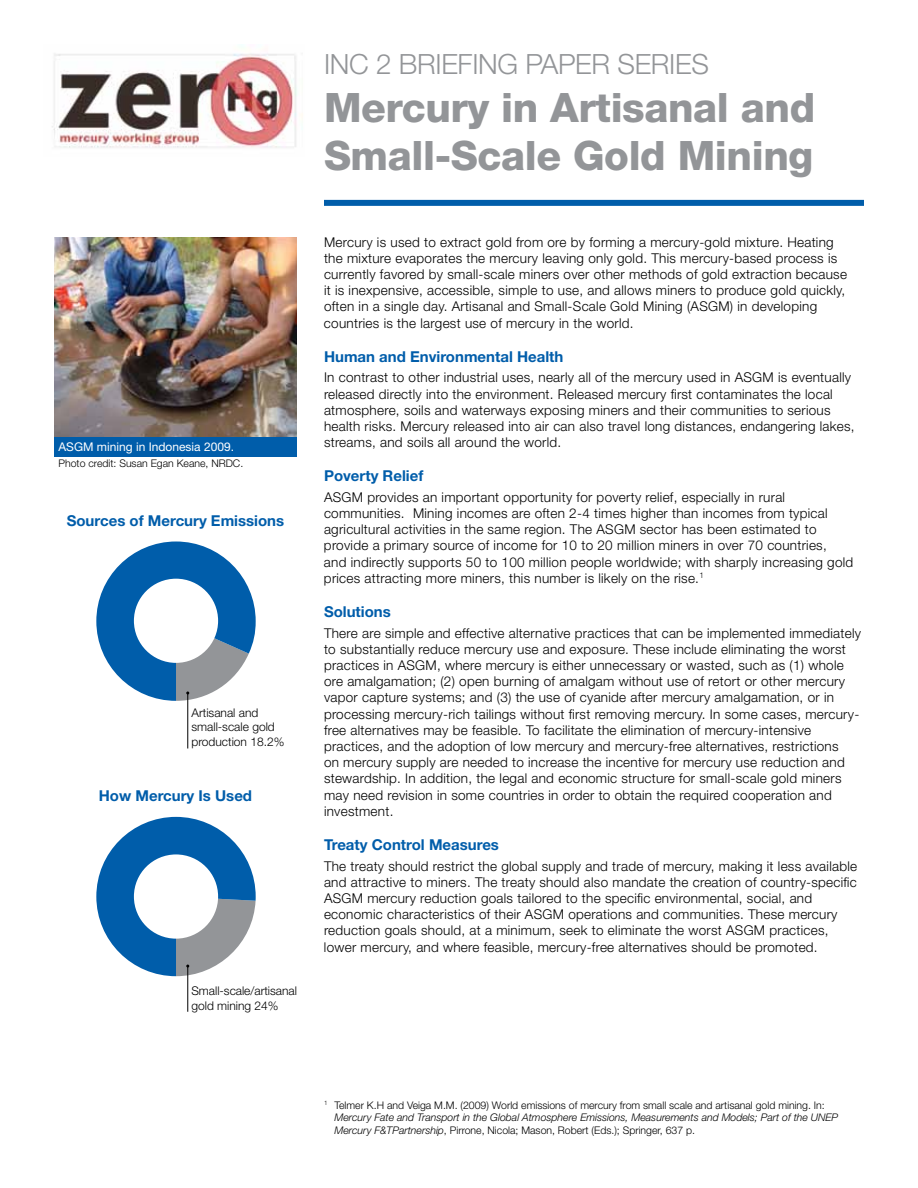
<style>
.page{position:relative;width:918px;height:1188px;background:#fff}
.page>*{position:absolute;margin:0;border:0;box-sizing:border-box;transform-origin:0 0}
.t1{font:800 40.65px/48.2px "Helvetica Neue LT Std";letter-spacing:-.01em;color:#939598}
.t2{font:300 27.9px "Helvetica Neue LT Std";letter-spacing:-.01em;color:#939598}
.t3{font:700 15px "Helvetica Neue LT Std";color:#005daa}
.t4{font:300 13.5px/16.2px "Helvetica Neue LT Std";letter-spacing:.02em;color:#000}
.t5{font:300 12px/14.4px "Helvetica Neue";color:#000}
.t6{font:12px "Helvetica Neue";color:#fff}
.t7{font:300 10.5px/12.6px "Helvetica Neue";color:#000}
.s1{font-style:italic}
</style>
<div class="page">
<div style="left:54px;top:257px;width:243px;height:200px;background:#005daa"></div>
<div style="left:324px;top:200px;width:540px;height:6px;background:#005daa"></div>
<img style="left:52px;top:44px;width:251px;height:104px">
<img style="left:54px;top:237px;width:243px;height:199px">
<div style="left:96px;top:817px;width:160px;height:159px;background:#005daa;border-radius:79px"></div>
<div style="left:134px;top:854px;width:84px;height:85px;background:#fff;border-radius:50%"></div>
<hr style="left:187px;top:693px;width:1px;height:55px;background:#000">
<svg style="left:96px;top:542px;width:160px;height:159px"></svg>
<hr style="left:187px;top:966px;width:1px;height:46px;background:#000">
<svg style="left:176px;top:897px;width:80px;height:79px"></svg>
<p class="t6" style="left:58px;top:439px;width:177px">ASGM mining in Indonesia 2009.</p>
<p class="t7" style="left:58px;top:457px;width:186px">Photo credit: Susan Egan Keane, NRDC.</p>
<p class="t3" style="left:67px;top:511px;width:219px">Sources of Mercury Emissions</p>
<p class="t5" style="left:191px;top:705px;width:94px">Artisanal and small-scale gold production 18.2%</p>
<p class="t3" style="left:99px;top:787px;width:155px">How Mercury Is Used</p>
<p class="t5" style="left:191px;top:984px;width:107px">Small-scale/artisanal gold mining 24%</p>
<h2 class="t2" style="left:324px;top:47px;width:382px">INC 2 Briefing Paper Series</h2>
<h1 class="t1" style="left:324px;top:83px;width:493px">Mercury in Artisanal and<br>Small-Scale Gold Mining</h1>
<p class="t4" style="left:324px;top:233px;width:525px">Mercury is used to extract gold from ore by forming a mercury-gold mixture. Heating the mixture evaporates the mercury leaving only gold. This mercury-based process is currently favored by small-scale miners over other methods of gold extraction because it is inexpensive, accessible, simple to use, and allows miners to produce gold quickly, often in a single day. Artisanal and Small-Scale Gold Mining (ASGM) in developing countries is the largest use of mercury in the world.</p>
<p class="t3" style="left:324px;top:347px;width:241px">Human and Environmental Health</p>
<p class="t4" style="left:324px;top:369px;width:532px">In contrast to other industrial uses, nearly all of the mercury used in ASGM is eventually released directly into the environment. Released mercury first contaminates the local atmosphere, soils and waterways exposing miners and their communities to serious health risks. Mercury released into air can also travel long distances, endangering lakes, streams, and soils all around the world.</p>
<p class="t3" style="left:324px;top:467px;width:101px">Poverty Relief</p>
<p class="t4" style="left:324px;top:489px;width:531px">ASGM provides an important opportunity for poverty relief, especially in rural communities. Mining incomes are often 2-4 times higher than incomes from typical agricultural activities in the same region. The ASGM sector has been estimated to provide a primary source of income for 10 to 20 million miners in over 70 countries,<br>and indirectly supports 50 to 100 million people worldwide; with sharply increasing gold prices attracting more miners, this number is likely on the rise.<sup>1</sup></p>
<p class="t3" style="left:324px;top:602px;width:68px">Solutions</p>
<p class="t4" style="left:324px;top:624px;width:539px">There are simple and effective alternative practices that can be implemented immediately to substantially reduce mercury use and exposure. These include eliminating the worst practices in ASGM, where mercury is either unnecessary or wasted, such as (1) whole ore amalgamation; (2) open burning of amalgam without use of retort or other mercury vapor capture systems; and (3) the use of cyanide after mercury amalgamation, or in processing mercury-rich tailings without first removing mercury. In some cases, mercury&shy;free alternatives may be feasible. To facilitate the elimination of mercury-intensive practices, and the adoption of low mercury and mercury-free alternatives, restrictions<br>on mercury supply are needed to increase the incentive for mercury use reduction and stewardship. In addition, the legal and economic structure for small-scale gold miners may need revision in some countries in order to obtain the required cooperation and investment.</p>
<p class="t3" style="left:324px;top:835px;width:177px">Treaty Control Measures</p>
<p class="t4" style="left:324px;top:857px;width:535px">The treaty should restrict the global supply and trade of mercury, making it less available and attractive to miners. The treaty should also mandate the creation of country-specific ASGM mercury reduction goals tailored to the specific environmental, social, and economic characteristics of their ASGM operations and communities. These mercury reduction goals should, at a minimum, seek to eliminate the worst ASGM practices, lower mercury, and where feasible, mercury-free alternatives should be promoted.</p>
<p class="t7" style="left:335px;top:1099px;width:505px;text-indent:-11px"><sup>1</sup> Telmer K.H and Veiga M.M. (2009) World emissions of mercury from small scale and artisanal gold mining. In:<br><span class="s1">Mercury Fate and Transport in the Global Atmosphere Emissions, Measurements and Models; Part of the UNEP<br>Mercury F&amp;TPartnership</span>, Pirrone, Nicola; Mason, Robert (Eds.); Springer, 637 p.</p>
</div>
